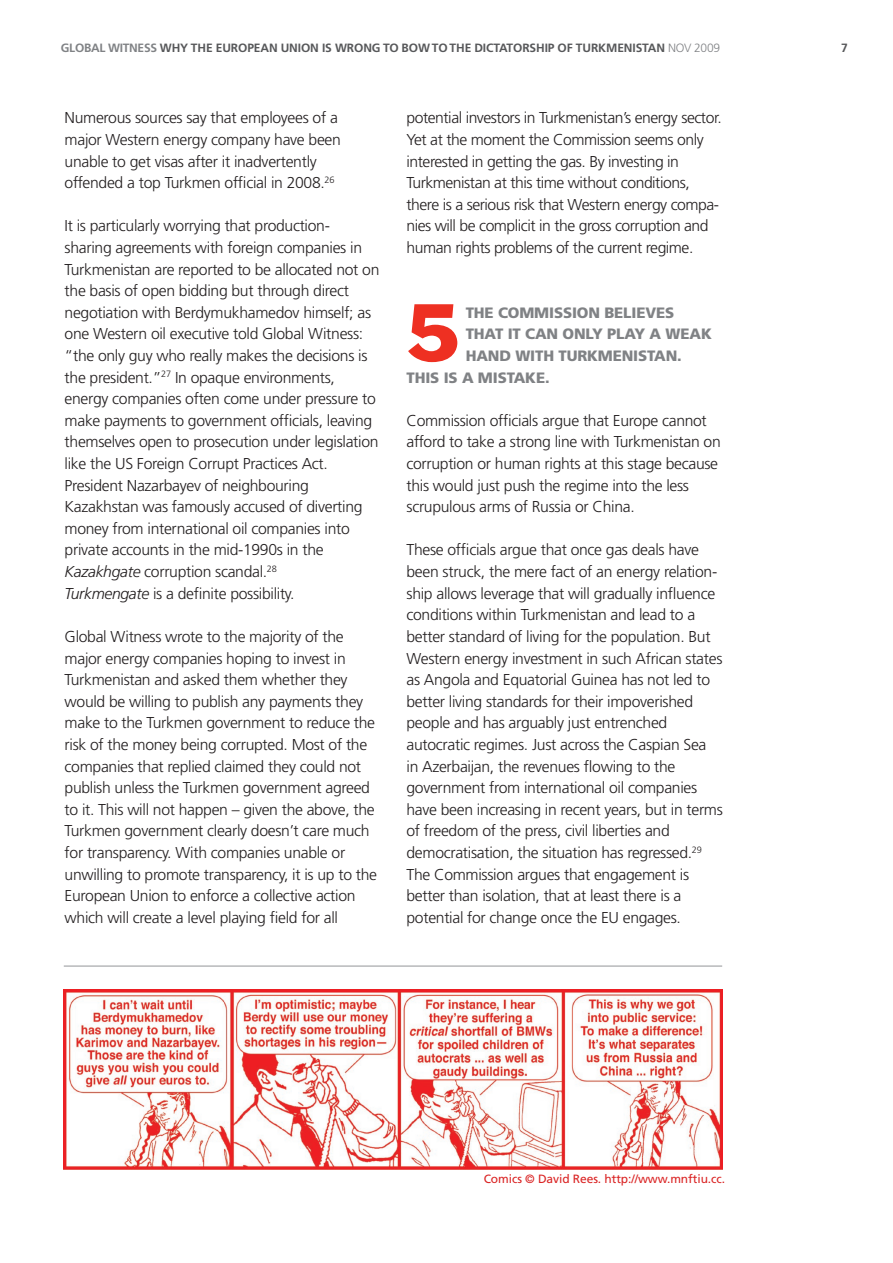
<style>
.page{position:relative;width:893px;height:1263px;background:#fff}
.page>*{position:absolute;margin:0;border:0;box-sizing:border-box;transform-origin:0 0}
.t1{font:75.75px "Franklin Gothic";color:#ee3022}
.t2{font:300 15.75px/21.6px "Frutiger";letter-spacing:-.02em;color:#231f20}
.t3{font:900 15px "Frutiger";letter-spacing:-.01em;color:#808285}
.t4{font:700 12px "Frutiger";letter-spacing:-.01em;color:#57585a}
.t5{font:12px "Frutiger";letter-spacing:-.005em;color:#da2424}
.s1{color:#808285}
.s2{font-weight:300;color:#808285}
.s3{font-style:italic}
</style>
<div class="page">
<hr style="left:64px;top:966px;width:658px;height:1px;background:#939598">
<img style="left:64px;top:990px;width:658px;height:179px">
<p class="t4" style="left:61px;top:41px;width:661px"><span class="s1">GLOBAL WITNESS</span> WHY THE EUROPEAN UNION IS WRONG TO BOW TO THE DICTATORSHIP OF TURKMENISTAN <span class="s2">NOV 2009</span></p>
<p class="t4" style="left:841px;top:41px;width:8px">7</p>
<p class="t2" style="left:65px;top:107px;width:278px">Numerous sources say that employees of a major Western energy company have been unable to get visas after it inadvertently offended a top Turkmen official in 2008.<sup>26</sup></p>
<p class="t2" style="left:65px;top:215px;width:316px">It is particularly worrying that production&shy;sharing agreements with foreign companies in Turkmenistan are reported to be allocated not on the basis of open bidding but through direct negotiation with Berdymukhamedov himself; as one Western oil executive told Global Witness: “the only guy who really makes the decisions is the president.”<sup>27</sup> In opaque environments, energy companies often come under pressure to make payments to government officials, leaving themselves open to prosecution under legislation like the US Foreign Corrupt Practices Act.<br>President Nazarbayev of neighbouring Kazakhstan was famously accused of diverting money from international oil companies into private accounts in the mid-1990s in the <span class="s3">Kazakhgate</span> corruption scandal.<sup>28<br></sup><span class="s3">Turkmengate</span> is a definite possibility.</p>
<p class="t2" style="left:65px;top:626px;width:314px">Global Witness wrote to the majority of the major energy companies hoping to invest in Turkmenistan and asked them whether they would be willing to publish any payments they make to the Turkmen government to reduce the risk of the money being corrupted. Most of the companies that replied claimed they could not publish unless the Turkmen government agreed to it. This will not happen – given the above, the Turkmen government clearly doesn’t care much for transparency. With companies unable or unwilling to promote transparency, it is up to the European Union to enforce a collective action which will create a level playing field for all</p>
<p class="t2" style="left:406px;top:107px;width:317px">potential investors in Turkmenistan’s energy sector.<br>Yet at the moment the Commission seems only interested in getting the gas. By investing in Turkmenistan at this time without conditions, there is a serious risk that Western energy compa&shy;nies will be complicit in the gross corruption and human rights problems of the current regime.</p>
<h1 class="t1" style="left:406px;top:284px;width:56px">5</h1>
<p class="t3" style="left:466px;top:304px;width:210px">THE COMMISSION BELIEVES</p>
<p class="t3" style="left:466px;top:325px;width:248px">THAT IT CAN ONLY PLAY A WEAK</p>
<p class="t3" style="left:466px;top:347px;width:218px">HAND WITH TURKMENISTAN.</p>
<p class="t3" style="left:406px;top:368px;width:145px">THIS IS A MISTAKE.</p>
<p class="t2" style="left:406px;top:410px;width:316px">Commission officials argue that Europe cannot afford to take a strong line with Turkmenistan on corruption or human rights at this stage because this would just push the regime into the less scrupulous arms of Russia or China.</p>
<p class="t2" style="left:406px;top:539px;width:318px">These officials argue that once gas deals have been struck, the mere fact of an energy relation&shy;ship allows leverage that will gradually influence conditions within Turkmenistan and lead to a better standard of living for the population. But Western energy investment in such African states as Angola and Equatorial Guinea has not led to better living standards for their impoverished people and has arguably just entrenched autocratic regimes. Just across the Caspian Sea<br>in Azerbaijan, the revenues flowing to the government from international oil companies have been increasing in recent years, but in terms of freedom of the press, civil liberties and democratisation, the situation has regressed.<sup>29<br></sup>The Commission argues that engagement is better than isolation, that at least there is a potential for change once the EU engages.</p>
<p class="t5" style="left:484px;top:1171px;width:243px">Comics © David Rees. http://www.mnftiu.cc.</p>
</div>
